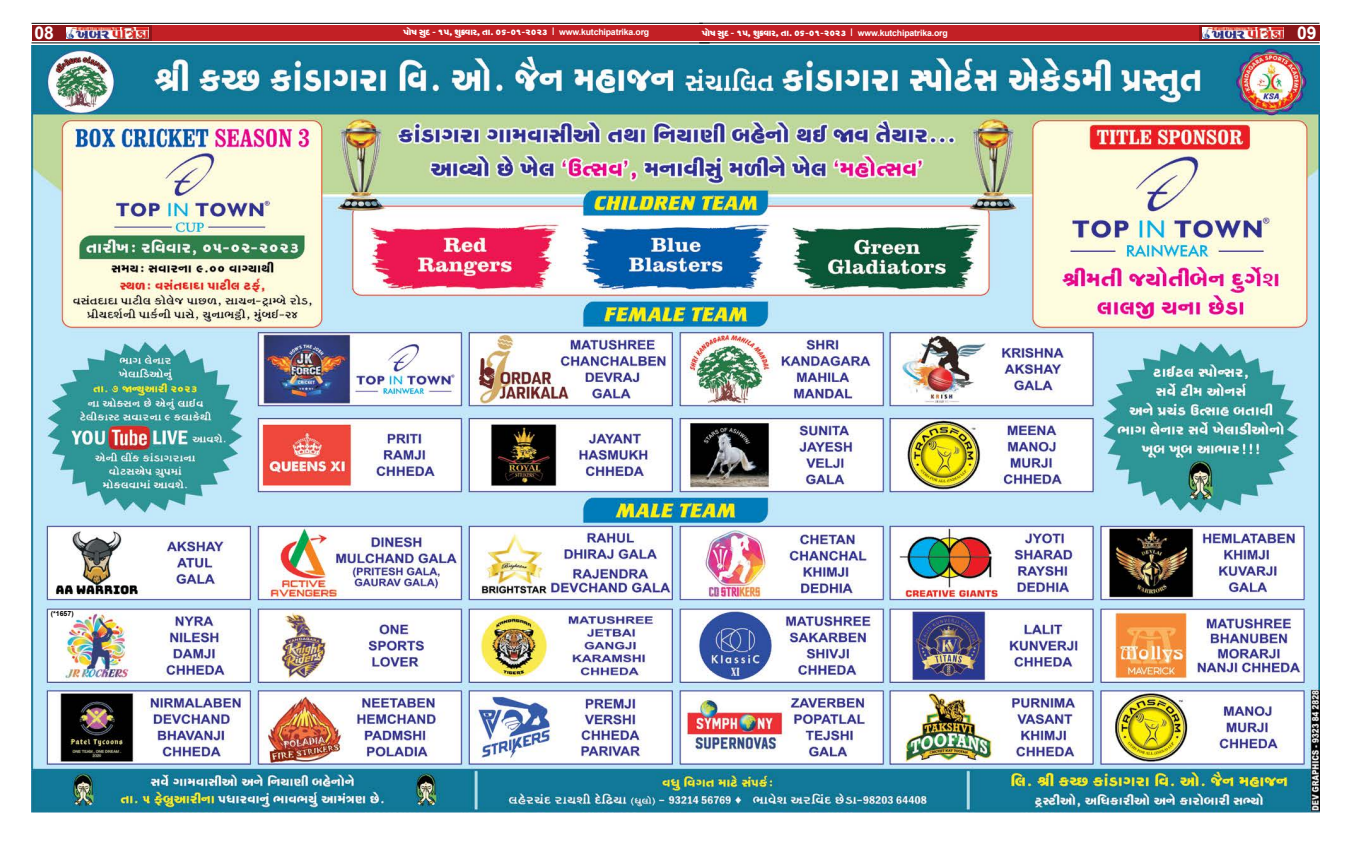
<style>
.page{position:relative;width:1351px;height:844px;background:#fff}
.page>*{position:absolute;margin:0;border:0;box-sizing:border-box;transform-origin:0 0}
.t1{font:700 17.5px "Arial";color:#fff}
.t2{font:10.5px "SHREE GUJ7";letter-spacing:-.02em;color:#fff}
.t3{font:700 7px "Arial";color:#000}
.s1{font-family:"Arial"}
.s2{font-family:"Arial";font-weight:700;font-size:8.75px}
</style>
<div class="page">
<div style="left:32px;top:25px;width:121px;height:16px;background:#8b1619"></div>
<div style="left:153px;top:25px;width:556px;height:16px;background:#c22025"></div>
<hr style="left:32px;top:43px;width:677px;height:1px;background:#000">
<hr style="left:32px;top:23px;width:671px;height:1px;background:#000">
<img style="left:67px;top:27px;width:81px;height:12px">
<hr style="left:699px;top:42px;width:620px;height:1px;background:#000">
<div style="left:699px;top:25px;width:499px;height:16px;background:#c22025"></div>
<hr style="left:699px;top:23px;width:620px;height:1px;background:#000">
<div style="left:1199px;top:25px;width:120px;height:16px;background:#8b1619"></div>
<img style="left:1202px;top:27px;width:81px;height:12px">
<img style="left:32px;top:45px;width:1287px;height:767px">
<h1 class="t1" style="left:34px;top:20px;width:21px">08</h1>
<p class="t2" style="left:403px;top:27px;width:248px">‘p¡j kyv$ - 15, iy¾$hpf, sp. 06-01-2023 <span class="s1">I</span> <span class="s2">www.kutchipatrika.org</span></p>
<p class="t2" style="left:702px;top:28px;width:248px">‘p¡j kyv$ - 15, iy¾$hpf, sp. 06-01-2023 <span class="s1">I</span> <span class="s2">www.kutchipatrika.org</span></p>
<h1 class="t1" style="left:1297px;top:20px;width:21px">09</h1>
<p class="t3" style="left:51px;top:608px;width:24px">(*1657)</p>
</div>
